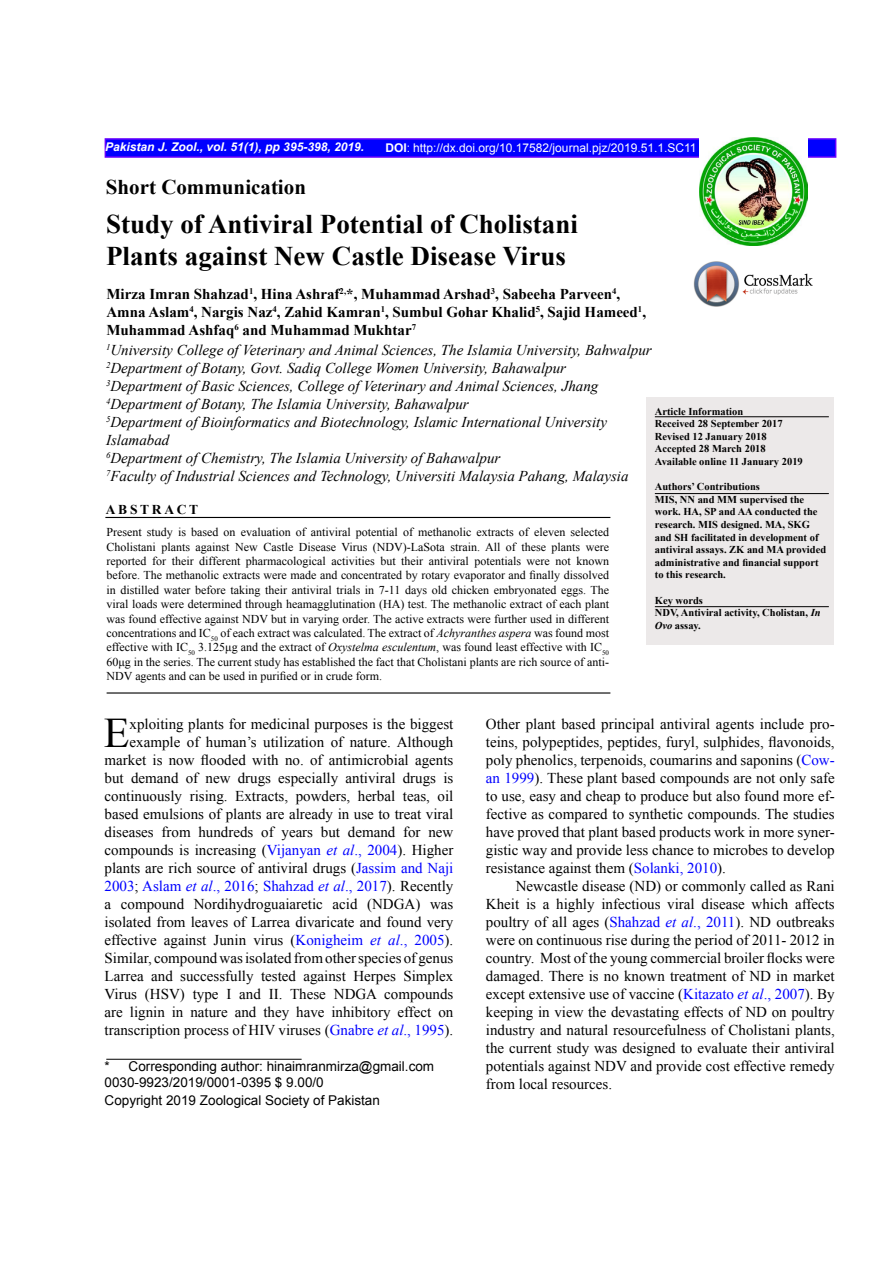
<style>
.page{position:relative;width:893px;height:1263px;background:#fff}
.page>*{position:absolute;margin:0;border:0;box-sizing:border-box;transform-origin:0 0}
.t1{font:42.15px "Times New Roman";color:#000}
.t2{font:700 27px/32.4px "Times New Roman";color:#000}
.t3{font:700 21px "Times New Roman";color:#000}
.t4{font:15px/18px "Times New Roman";color:#000;text-align:justify}
.t5{font:italic 15px/18px "Times New Roman";color:#000}
.t6{font:700 15px/18px "Times New Roman";color:#000}
.t7{font:13.5px/16.2px "Arial";color:#000}
.t8{font:700 13.5px "Times New Roman";letter-spacing:.2em;color:#000}
.t9{font:12px/14.4px "Times New Roman";color:#000;text-align:justify}
.t10{font:12px "Arial";color:#fff}
.t11{font:italic 700 12px "Arial";color:#fff}
.t12{font:700 10.5px/12.6px "Times New Roman";color:#000}
.s1{font-weight:700}
.s2{font-style:italic}
.s3{color:#00f}
.s4{font-style:italic;color:#00f}
</style>
<div class="page">
<img style="left:694px;top:261px;width:119px;height:45px">
<div style="left:105px;top:138px;width:731px;height:20px;background:#00f;border:2px solid #60f"></div>
<img style="left:699px;top:138px;width:108px;height:108px">
<div style="left:646px;top:398px;width:187px;height:247px;background:#ece9e9"></div>
<hr style="left:655px;top:493px;width:174px;height:1px;background:#000">
<hr style="left:655px;top:606px;width:174px;height:1px;background:#000">
<hr style="left:105px;top:517px;width:505px;height:1px;background:#000">
<hr style="left:107px;top:692px;width:503px;height:1px;background:#000">
<hr style="left:655px;top:416px;width:174px;height:1px;background:#000">
<hr style="left:106px;top:1059px;width:196px;height:1px;background:#000">
<p class="t11" style="left:105px;top:139px;width:260px">Pakistan J. Zool., vol. 51(1), pp 395-398, 2019.</p>
<p class="t10" style="left:385px;top:140px;width:313px"><span class="s1">DOI</span>: http://dx.doi.org/10.17582/journal.pjz/2019.51.1.SC11</p>
<h3 class="t3" style="left:106px;top:173px;width:202px">Short Communication</h3>
<h2 class="t2" style="left:106px;top:207px;width:473px">Study of Antiviral Potential of Cholistani<br>Plants against New Castle Disease Virus</h2>
<p class="t6" style="left:106px;top:285px;width:541px">Mirza Imran Shahzad<sup>1</sup>, Hina Ashraf<sup>2,</sup>*, Muhammad Arshad<sup>3</sup>, Sabeeha Parveen<sup>4</sup>,<br>Amna Aslam<sup>4</sup>, Nargis Naz<sup>4</sup>, Zahid Kamran<sup>1</sup>, Sumbul Gohar Khalid<sup>5</sup>, Sajid Hameed<sup>1</sup>,<br>Muhammad Ashfaq<sup>6</sup> and Muhammad Mukhtar<sup>7</sup></p>
<p class="t5" style="left:106px;top:341px;width:547px"><sup>1</sup>University College of Veterinary and Animal Sciences, The Islamia University, Bahwalpur <sup>2</sup>Department of Botany, Govt. Sadiq College Women University, Bahawalpur<br><sup>3</sup>Department of Basic Sciences, College of Veterinary and Animal Sciences, Jhang <sup>4</sup>Department of Botany, The Islamia University, Bahawalpur<br><sup>5</sup>Department of Bioinformatics and Biotechnology, Islamic International University Islamabad<br><sup>6</sup>Department of Chemistry, The Islamia University of Bahawalpur<br><sup>7</sup>Faculty of Industrial Sciences and Technology, Universiti Malaysia Pahang, Malaysia</p>
<p class="t12" style="left:655px;top:404px;width:149px">Article Information<br>Received 28 September 2017<br>Revised 12 January 2018<br>Accepted 28 March 2018<br>Available online 11 January 2019</p>
<p class="t12" style="left:655px;top:480px;width:173px">Authors’ Contributions<br>MIS, NN and MM supervised the work. HA, SP and AA conducted the research. MIS designed. MA, SKG and SH facilitated in development of antiviral assays. ZK and MA provided administrative and financial support to this research.</p>
<p class="t12" style="left:655px;top:593px;width:167px">Key words<br>NDV, Antiviral activity, Cholistan, <span class="s2">In<br>Ovo</span> assay.</p>
<p class="t8" style="left:106px;top:500px;width:94px">ABSTRACT</p>
<p class="t9" style="left:107px;top:525px;width:504px">Present study is based on evaluation of antiviral potential of methanolic extracts of eleven selected Cholistani plants against New Castle Disease Virus (NDV)-LaSota strain. All of these plants were reported for their different pharmacological activities but their antiviral potentials were not known before. The methanolic extracts were made and concentrated by rotary evaporator and finally dissolved in distilled water before taking their antiviral trials in 7-11 days old chicken embryonated eggs. The viral loads were determined through heamagglutination (HA) test. The methanolic extract of each plant was found effective against NDV but in varying order. The active extracts were further used in different concentrations and IC<sub>50</sub> of each extract was calculated. The extract of <span class="s2">Achyranthes aspera</span> was found most effective with IC<sub>50</sub> 3.125μg and the extract of <span class="s2">Oxystelma esculentum</span>, was found least effective with IC<sub>50<br></sub>60μg in the series. The current study has established the fact that Cholistani plants are rich source of anti-NDV agents and can be used in purified or in crude form.</p>
<h1 class="t1" style="left:104px;top:705px;width:27px">E</h1>
<p class="t4" style="left:105px;top:715px;width:350px;text-align:right">xploiting plants for medicinal purposes is the biggest example of human’s utilization of nature. Although market is now flooded with no. of antimicrobial agents but demand of new drugs especially antiviral drugs is continuously rising. Extracts, powders, herbal teas, oil based emulsions of plants are already in use to treat viral diseases from hundreds of years but demand for new compounds is increasing (<span class="s3">Vijanyan</span> <span class="s4">et al</span><span class="s3">., 2004</span>). Higher plants are rich source of antiviral drugs (<span class="s3">Jassim and Naji 2003</span>; <span class="s3">Aslam</span> <span class="s4">et al</span><span class="s3">., 2016</span>; <span class="s3">Shahzad</span> <span class="s4">et al</span><span class="s3">., 2017</span>). Recently a compound Nordihydroguaiaretic acid (NDGA) was isolated from leaves of Larrea divaricate and found very effective against Junin virus (<span class="s3">Konigheim</span> <span class="s4">et al</span><span class="s3">., 2005</span>).<br>Similar, compound was isolated from other species of genus Larrea and successfully tested against Herpes Simplex Virus (HSV) type I and II. These NDGA compounds are lignin in nature and they have inhibitory effect on transcription process of HIV viruses (<span class="s3">Gnabre</span> <span class="s4">et al</span><span class="s3">., 1995</span>).</p>
<p class="t7" style="left:105px;top:1058px;width:331px">* Corresponding author: hinaimranmirza@gmail.com<br>0030-9923/2019/0001-0395 $ 9.00/0</p>
<p class="t7" style="left:105px;top:1092px;width:277px">Copyright 2019 Zoological Society of Pakistan</p>
<p class="t4" style="left:486px;top:715px;width:350px">Other plant based principal antiviral agents include pro&shy;teins, polypeptides, peptides, furyl, sulphides, flavonoids, poly phenolics, terpenoids, coumarins and saponins (<span class="s3">Cow&shy;an 1999</span>). These plant based compounds are not only safe to use, easy and cheap to produce but also found more ef&shy;fective as compared to synthetic compounds. The studies have proved that plant based products work in more syner&shy;gistic way and provide less chance to microbes to develop resistance against them (<span class="s3">Solanki, 2010</span>).</p>
<p class="t4" style="left:486px;top:877px;width:350px;text-indent:30px">Newcastle disease (ND) or commonly called as Rani Kheit is a highly infectious viral disease which affects poultry of all ages (<span class="s3">Shahzad</span> <span class="s4">et al</span><span class="s3">., 2011</span>). ND outbreaks were on continuous rise during the period of 2011- 2012 in country. Most of the young commercial broiler flocks were damaged. There is no known treatment of ND in market except extensive use of vaccine (<span class="s3">Kitazato</span> <span class="s4">et al</span><span class="s3">., 2007</span>). By keeping in view the devastating effects of ND on poultry industry and natural resourcefulness of Cholistani plants, the current study was designed to evaluate their antiviral potentials against NDV and provide cost effective remedy from local resources.</p>
</div>
